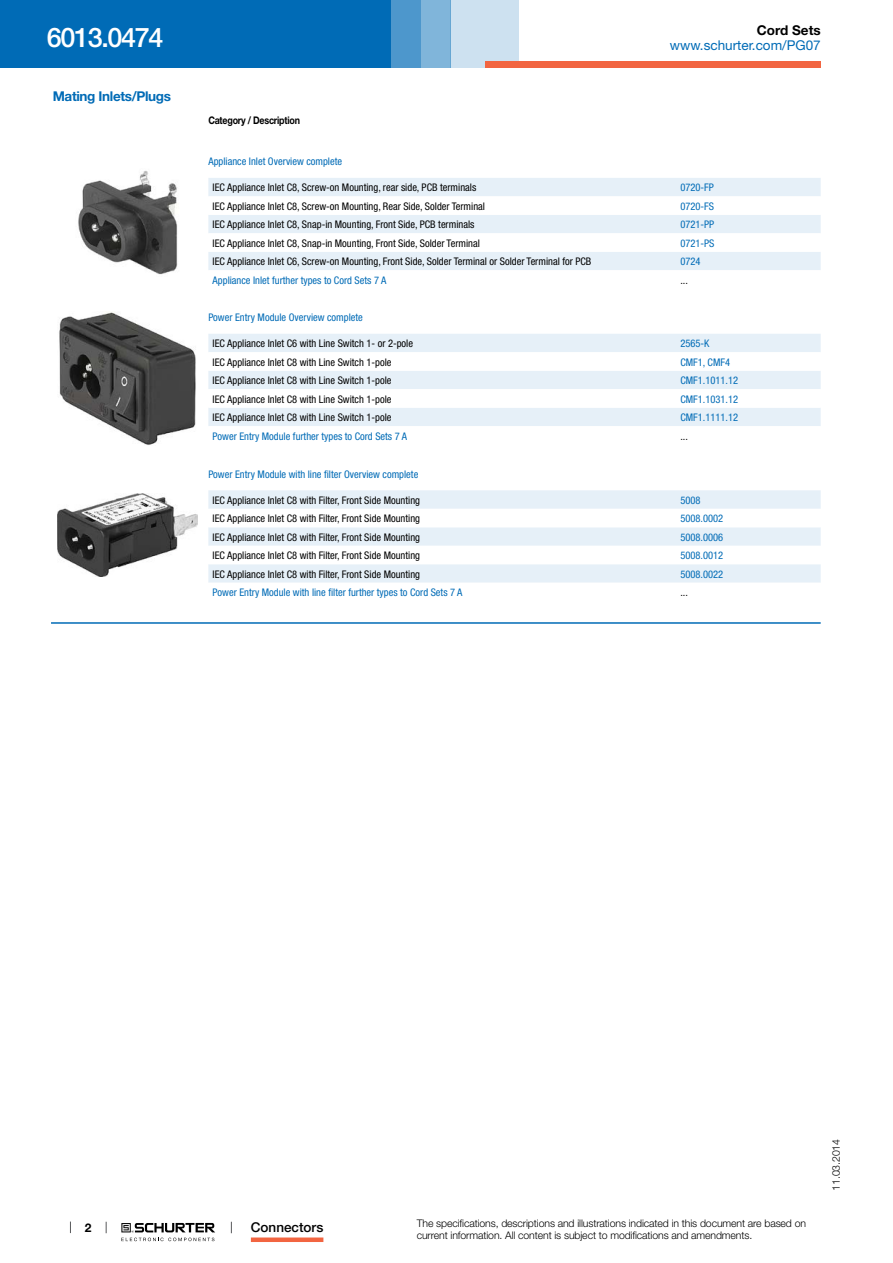
<style>
.page{position:relative;width:893px;height:1263px;background:#fff}
.page>*{position:absolute;margin:0;border:0;box-sizing:border-box;transform-origin:0 0}
.t1{font:500 27px "Helvetica Neue LT";letter-spacing:-.05em;color:#fff}
.t2{font:13.5px "Helvetica Neue LT";color:#006bb6}
.t3{font:700 13.5px "Helvetica Neue LT";letter-spacing:-.025em;color:#006bb6}
.t4{font:500 13.5px "Helvetica Neue LT";color:#000}
.t5{font:700 13.5px "Helvetica Neue LT";color:#000}
.t6{font:700 12px "Helvetica Neue LT";color:#000}
.t7{font:condensed 10.5px "Helvetica Neue LT";color:#000}
.t8{font:condensed 10.5px "Helvetica Neue LT";color:#006bb6}
.t9{font:300 10.5px/12.6px "Helvetica Neue LT";letter-spacing:-.01em;color:#000}
.t10{font:700 10.5px "Helvetica Neue LT";letter-spacing:-.025em;color:#000;scale:.85 1}
</style>
<div class="page">
<svg style="left:70px;top:1221px;width:1px;height:12px"></svg>
<svg style="left:121px;top:1223px;width:94px;height:18px"></svg>
<div style="left:0;top:0;width:391px;height:68px;background:#006bb6"></div>
<div style="left:421px;top:0;width:30px;height:68px;background:#80b5da"></div>
<div style="left:391px;top:0;width:30px;height:68px;background:#4d97cc"></div>
<div style="left:451px;top:0;width:68px;height:68px;background:#cde1f0"></div>
<div style="left:485px;top:62px;width:336px;height:6px;background:#f26541"></div>
<div style="left:251px;top:1237px;width:72px;height:5px;background:#f26541"></div>
<img style="left:78px;top:171px;width:100px;height:104px">
<div style="left:208px;top:178px;width:613px;height:18px;background:#e6f0f8"></div>
<svg style="left:208px;top:215px;width:613px;height:55px;fill:#e6f0f8"></svg>
<img style="left:59px;top:312px;width:137px;height:133px">
<div style="left:208px;top:334px;width:613px;height:18px;background:#e6f0f8"></div>
<svg style="left:208px;top:371px;width:613px;height:55px;fill:#e6f0f8"></svg>
<img style="left:57px;top:494px;width:141px;height:83px">
<div style="left:208px;top:490px;width:613px;height:19px;background:#e6f0f8"></div>
<svg style="left:208px;top:527px;width:613px;height:56px;fill:#e6f0f8"></svg>
<hr style="left:51px;top:622px;width:770px;height:2px;background:#006bb6">
<h1 class="t1" style="left:47px;top:21px;width:118px">6013.0474</h1>
<p class="t3" style="left:53px;top:88px;width:120px">Mating Inlets/Plugs</p>
<p class="t5" style="left:757px;top:22px;width:65px">Cord Sets</p>
<p class="t2" style="left:670px;top:37px;width:152px">www.schurter.com/PG07</p>
<p class="t10" style="left:208px;top:114px;width:109px">Category / Description</p>
<p class="t8" style="left:208px;top:155px;width:135px">Appliance Inlet Overview complete</p>
<p class="t7" style="left:213px;top:181px;width:265px">IEC Appliance Inlet C8, Screw-on Mounting, rear side, PCB terminals</p>
<p class="t8" style="left:680px;top:181px;width:35px">0720-FP</p>
<p class="t7" style="left:213px;top:200px;width:274px">IEC Appliance Inlet C8, Screw-on Mounting, Rear Side, Solder Terminal</p>
<p class="t8" style="left:680px;top:200px;width:35px">0720-FS</p>
<p class="t7" style="left:213px;top:218px;width:263px">IEC Appliance Inlet C8, Snap-in Mounting, Front Side, PCB terminals</p>
<p class="t8" style="left:680px;top:218px;width:35px">0721-PP</p>
<p class="t7" style="left:213px;top:237px;width:269px">IEC Appliance Inlet C8, Snap-in Mounting, Front Side, Solder Terminal</p>
<p class="t8" style="left:680px;top:237px;width:36px">0721-PS</p>
<p class="t7" style="left:213px;top:255px;width:380px">IEC Appliance Inlet C6, Screw-on Mounting, Front Side, Solder Terminal or Solder Terminal for PCB</p>
<p class="t8" style="left:680px;top:255px;width:22px">0724</p>
<p class="t8" style="left:213px;top:274px;width:175px">Appliance Inlet further types to Cord Sets 7 A</p>
<p class="t7" style="left:680px;top:274px;width:9px">...</p>
<p class="t8" style="left:208px;top:311px;width:156px">Power Entry Module Overview complete</p>
<p class="t7" style="left:213px;top:337px;width:202px">IEC Appliance Inlet C6 with Line Switch 1- or 2-pole</p>
<p class="t8" style="left:680px;top:337px;width:31px">2565-K</p>
<p class="t7" style="left:213px;top:356px;width:180px">IEC Appliance Inlet C8 with Line Switch 1-pole</p>
<p class="t8" style="left:680px;top:356px;width:51px">CMF1, CMF4</p>
<p class="t7" style="left:213px;top:374px;width:180px">IEC Appliance Inlet C8 with Line Switch 1-pole</p>
<p class="t8" style="left:680px;top:374px;width:59px">CMF1.1011.12</p>
<p class="t7" style="left:213px;top:393px;width:180px">IEC Appliance Inlet C8 with Line Switch 1-pole</p>
<p class="t8" style="left:680px;top:393px;width:59px">CMF1.1031.12</p>
<p class="t7" style="left:213px;top:411px;width:180px">IEC Appliance Inlet C8 with Line Switch 1-pole</p>
<p class="t8" style="left:680px;top:411px;width:59px">CMF1.1111.12</p>
<p class="t8" style="left:213px;top:430px;width:196px">Power Entry Module further types to Cord Sets 7 A</p>
<p class="t7" style="left:680px;top:430px;width:9px">...</p>
<p class="t8" style="left:208px;top:468px;width:211px">Power Entry Module with line filter Overview complete</p>
<p class="t7" style="left:213px;top:494px;width:209px">IEC Appliance Inlet C8 with Filter, Front Side Mounting</p>
<p class="t8" style="left:680px;top:494px;width:22px">5008</p>
<p class="t7" style="left:213px;top:512px;width:209px">IEC Appliance Inlet C8 with Filter, Front Side Mounting</p>
<p class="t8" style="left:680px;top:512px;width:44px">5008.0002</p>
<p class="t7" style="left:213px;top:531px;width:209px">IEC Appliance Inlet C8 with Filter, Front Side Mounting</p>
<p class="t8" style="left:680px;top:531px;width:44px">5008.0006</p>
<p class="t7" style="left:213px;top:549px;width:209px">IEC Appliance Inlet C8 with Filter, Front Side Mounting</p>
<p class="t8" style="left:680px;top:549px;width:44px">5008.0012</p>
<p class="t7" style="left:213px;top:568px;width:209px">IEC Appliance Inlet C8 with Filter, Front Side Mounting</p>
<p class="t8" style="left:680px;top:568px;width:44px">5008.0022</p>
<p class="t8" style="left:213px;top:586px;width:251px">Power Entry Module with line filter further types to Cord Sets 7 A</p>
<p class="t7" style="left:680px;top:586px;width:9px">...</p>
<p class="t6" style="left:85px;top:1220px;width:8px">2</p>
<p class="t4" style="left:251px;top:1219px;width:74px">Connectors</p>
<p class="t9" style="left:417px;top:1216px;width:391px">The specifications, descriptions and illustrations indicated in this document are based on current information. All content is subject to modifications and amendments.</p>
<p class="t9" style="left:829px;top:1191px;width:53px;rotate:-90deg">11.03.2014</p>
</div>
